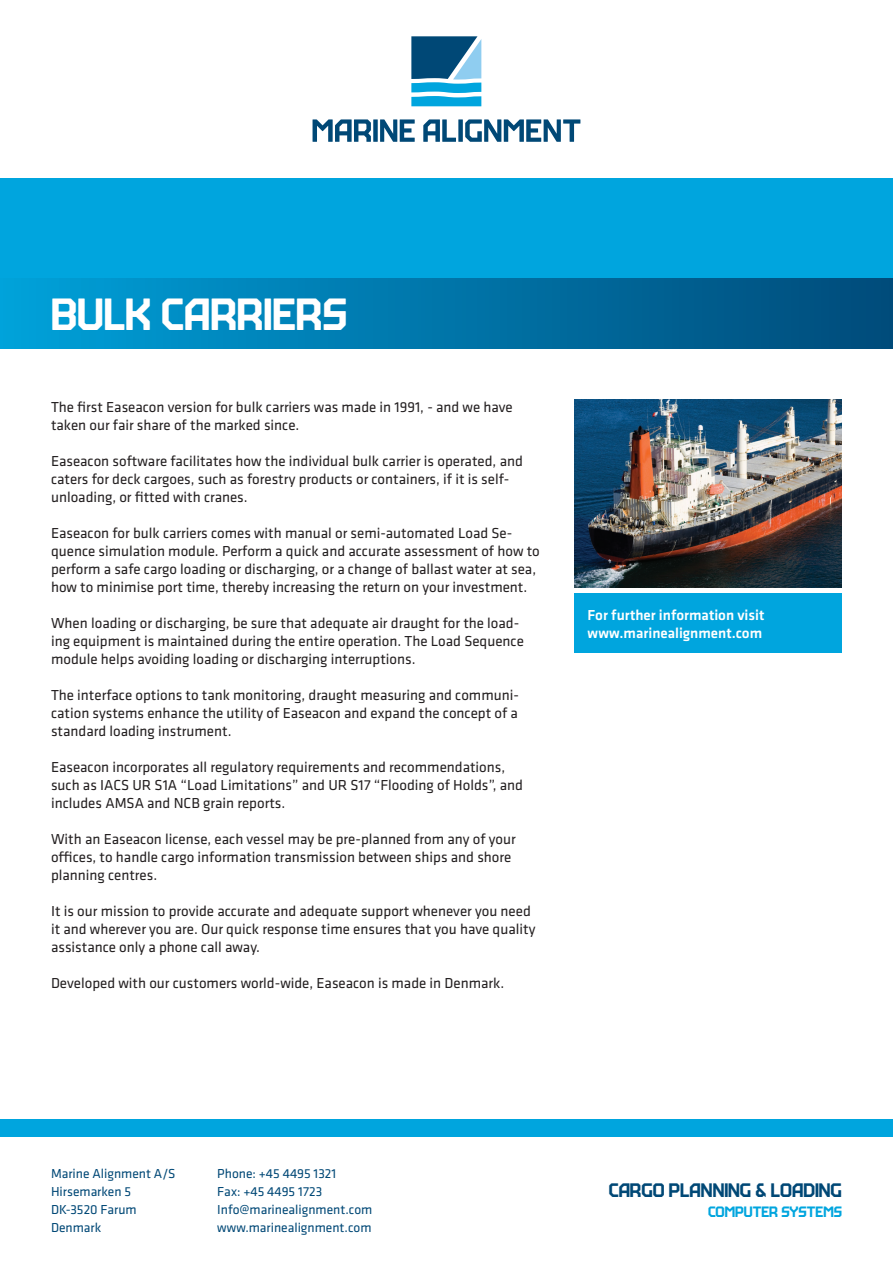
<style>
.page{position:relative;width:893px;height:1263px;background:#fff}
.page>*{position:absolute;margin:0;border:0;box-sizing:border-box;transform-origin:0 0}
.t1{font:45px "Kraft";color:#fff}
.t2{font:19.5px "Kraft";color:#004876}
.t3{font:15px/18px "Klavika";color:#231f20}
.t4{font:500 15px/18px "Klavika";color:#fff}
.t5{font:15px "Kraft";color:#00a5de}
.t6{font:13.5px/18px "Klavika";color:#004876}
</style>
<div class="page">
<div style="left:0;top:178px;width:893px;height:170px;background:#00a5de"></div>
<svg style="left:313px;top:119px;width:58px;height:23px"></svg>
<div style="left:373px;top:119px;width:5px;height:23px;background:#004876"></div>
<svg style="left:380px;top:119px;width:35px;height:23px"></svg>
<svg style="left:423px;top:119px;width:33px;height:23px"></svg>
<div style="left:458px;top:119px;width:5px;height:23px;background:#004876"></div>
<svg style="left:465px;top:119px;width:115px;height:23px"></svg>
<svg style="left:411px;top:36px;width:70px;height:70px"></svg>
<div style="left:0;top:278px;width:893px;height:70px;background:linear-gradient(to right,#00a0d9,#004a79)"></div>
<img style="left:574px;top:400px;width:268px;height:188px">
<div style="left:574px;top:593px;width:268px;height:60px;background:#00a5de"></div>
<div style="left:0;top:1119px;width:893px;height:17px;background:#00a5de"></div>
<h1 class="t1" style="left:51px;top:290px;width:298px">BULK CARRIERS</h1>
<p class="t3" style="left:51px;top:397px;width:463px">The first Easeacon version for bulk carriers was made in 1991, - and we have taken our fair share of the marked since.</p>
<p class="t3" style="left:51px;top:451px;width:473px">Easeacon software facilitates how the individual bulk carrier is operated, and caters for deck cargoes, such as forestry products or containers, if it is self&shy;unloading, or fitted with cranes.</p>
<p class="t3" style="left:51px;top:523px;width:490px">Easeacon for bulk carriers comes with manual or semi-automated Load Se&shy;quence simulation module. Perform a quick and accurate assessment of how to perform a safe cargo loading or discharging, or a change of ballast water at sea, how to minimise port time, thereby increasing the return on your investment.</p>
<p class="t3" style="left:51px;top:613px;width:474px">When loading or discharging, be sure that adequate air draught for the load&shy;ing equipment is maintained during the entire operation. The Load Sequence module helps avoiding loading or discharging interruptions.</p>
<p class="t3" style="left:51px;top:685px;width:469px;text-align:justify">The interface options to tank monitoring, draught measuring and communi&shy;cation systems enhance the utility of Easeacon and expand the concept of a standard loading instrument.</p>
<p class="t3" style="left:51px;top:757px;width:473px">Easeacon incorporates all regulatory requirements and recommendations, such as IACS UR S1A “Load Limitations” and UR S17 “Flooding of Holds”, and includes AMSA and NCB grain reports.</p>
<p class="t3" style="left:51px;top:829px;width:466px">With an Easeacon license, each vessel may be pre-planned from any of your offices, to handle cargo information transmission between ships and shore planning centres.</p>
<p class="t3" style="left:51px;top:901px;width:486px">It is our mission to provide accurate and adequate support whenever you need it and wherever you are. Our quick response time ensures that you have quality assistance only a phone call away.</p>
<p class="t3" style="left:51px;top:973px;width:455px">Developed with our customers world-wide, Easeacon is made in Denmark.</p>
<p class="t4" style="left:587px;top:605px;width:178px">For further information visit www.marinealignment.com</p>
<p class="t6" style="left:51px;top:1164px;width:126px">Marine Alignment A/S<br>Hirsemarken 5<br>DK-3520 Farum<br>Denmark</p>
<p class="t6" style="left:217px;top:1164px;width:157px">Phone: +45 4495 1321<br>Fax: +45 4495 1723<br>Info@marinealignment.com www.marinealignment.com</p>
<h2 class="t2" style="left:609px;top:1180px;width:235px">CARGO PLANNING &amp; LOADING</h2>
<p class="t5" style="left:708px;top:1203px;width:135px">COMPUTER SYSTEMS</p>
</div>
